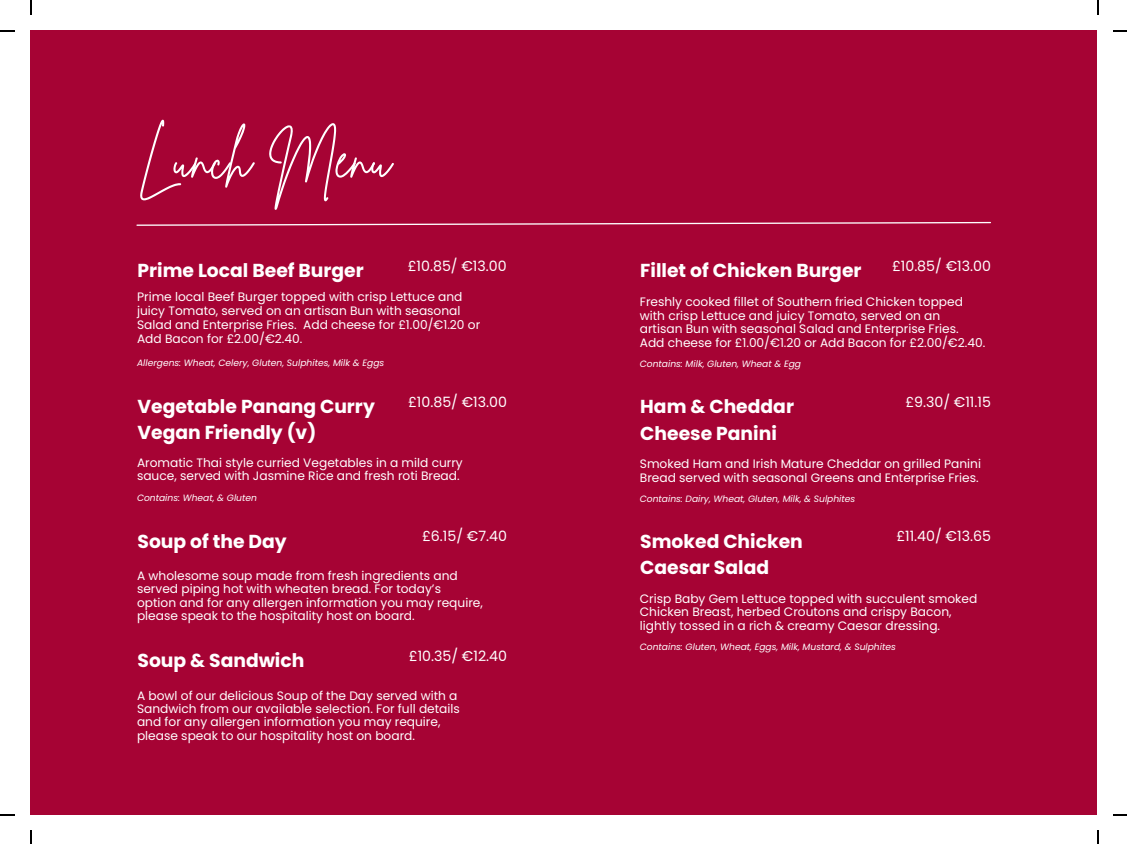
<style>
.page{position:relative;width:1127px;height:844px;background:#fff}
.page>*{position:absolute;margin:0;border:0;box-sizing:border-box;transform-origin:0 0}
.t1{font:53.9px "Brittany Signature";color:#fff}
.t2{font:700 18.72px/26.2px "Poppins";color:#fff}
.t3{font:14.17px "Poppins";color:#fff}
.t4{font:12.25px/13.7px "Poppins";color:#fff}
.t5{font:italic 9.1px "Poppins";color:#fff}
</style>
<div class="page">
<div style="left:30px;top:30px;width:1067px;height:784px;background:#a60334"></div>
<svg style="left:136px;top:221px;width:855px;height:5px"></svg>
<svg style="left:30px;top:0;width:2px;height:14px"></svg>
<svg style="left:0;top:30px;width:14px;height:1px"></svg>
<svg style="left:1097px;top:0;width:2px;height:14px"></svg>
<svg style="left:1113px;top:30px;width:14px;height:1px"></svg>
<svg style="left:30px;top:830px;width:2px;height:13px"></svg>
<svg style="left:0;top:814px;width:14px;height:1px"></svg>
<svg style="left:1097px;top:830px;width:2px;height:13px"></svg>
<svg style="left:1113px;top:814px;width:14px;height:1px"></svg>
<h1 class="t1" style="left:137px;top:124px;width:255px">Lunch Menu</h1>
<p class="t3" style="left:892px;top:257px;width:100px">£10.85/ €13.00</p>
<p class="t3" style="left:408px;top:257px;width:100px">£10.85/ €13.00</p>
<h2 class="t2" style="left:640px;top:257px;width:223px">Fillet of Chicken Burger</h2>
<p class="t4" style="left:640px;top:295px;width:347px">Freshly cooked fillet of Southern fried Chicken topped with crisp Lettuce and juicy Tomato, served on an artisan Bun with seasonal Salad and Enterprise Fries.<br>Add cheese for £1.00/€1.20 or Add Bacon for £2.00/€2.40.</p>
<p class="t5" style="left:640px;top:359px;width:163px">Contains: Milk, Gluten, Wheat &amp; Egg</p>
<h2 class="t2" style="left:137px;top:257px;width:228px">Prime Local Beef Burger</h2>
<p class="t4" style="left:137px;top:290px;width:345px">Prime local Beef Burger topped with crisp Lettuce and juicy Tomato, served on an artisan Bun with seasonal Salad and Enterprise Fries. Add cheese for £1.00/€1.20 or Add Bacon for £2.00/€2.40.</p>
<p class="t5" style="left:137px;top:357px;width:249px">Allergens: Wheat, Celery, Gluten, Sulphites, Milk &amp; Eggs</p>
<p class="t3" style="left:408px;top:393px;width:100px">£10.85/ €13.00</p>
<h2 class="t2" style="left:640px;top:393px;width:155px">Ham &amp; Cheddar<br>Cheese Panini</h2>
<p class="t4" style="left:640px;top:457px;width:343px">Smoked Ham and Irish Mature Cheddar on grilled Panini<br>Bread served with seasonal Greens and Enterprise Fries.</p>
<p class="t5" style="left:640px;top:493px;width:217px">Contains: Dairy, Wheat, Gluten, Milk, &amp; Sulphites</p>
<p class="t3" style="left:905px;top:393px;width:87px">£9.30/ €11.15</p>
<h2 class="t2" style="left:137px;top:393px;width:239px">Vegetable Panang Curry<br>Vegan Friendly (v)</h2>
<p class="t4" style="left:137px;top:455px;width:327px">Aromatic Thai style curried Vegetables in a mild curry sauce, served with Jasmine Rice and fresh roti Bread.</p>
<p class="t5" style="left:137px;top:492px;width:121px">Contains: Wheat, &amp; Gluten</p>
<p class="t3" style="left:896px;top:528px;width:96px">£11.40/ €13.65</p>
<p class="t3" style="left:422px;top:528px;width:86px">£6.15/ €7.40</p>
<h2 class="t2" style="left:640px;top:528px;width:164px">Smoked Chicken<br>Caesar Salad</h2>
<p class="t4" style="left:640px;top:591px;width:339px">Crisp Baby Gem Lettuce topped with succulent smoked<br>Chicken Breast, herbed Croutons and crispy Bacon, lightly tossed in a rich &amp; creamy Caesar dressing.</p>
<p class="t5" style="left:640px;top:641px;width:257px">Contains: Gluten, Wheat, Eggs, Milk, Mustard, &amp; Sulphites</p>
<h2 class="t2" style="left:137px;top:527px;width:151px">Soup of the Day</h2>
<p class="t4" style="left:137px;top:569px;width:347px">A wholesome soup made from fresh ingredients and served piping hot with wheaten bread. For today’s option and for any allergen information you may require, please speak to the hospitality host on board.</p>
<p class="t3" style="left:409px;top:647px;width:100px">£10.35/ €12.40</p>
<h2 class="t2" style="left:137px;top:647px;width:168px">Soup &amp; Sandwich</h2>
<p class="t4" style="left:137px;top:688px;width:324px">A bowl of our delicious Soup of the Day served with a Sandwich from our available selection. For full details and for any allergen information you may require, please speak to our hospitality host on board.</p>
</div>
